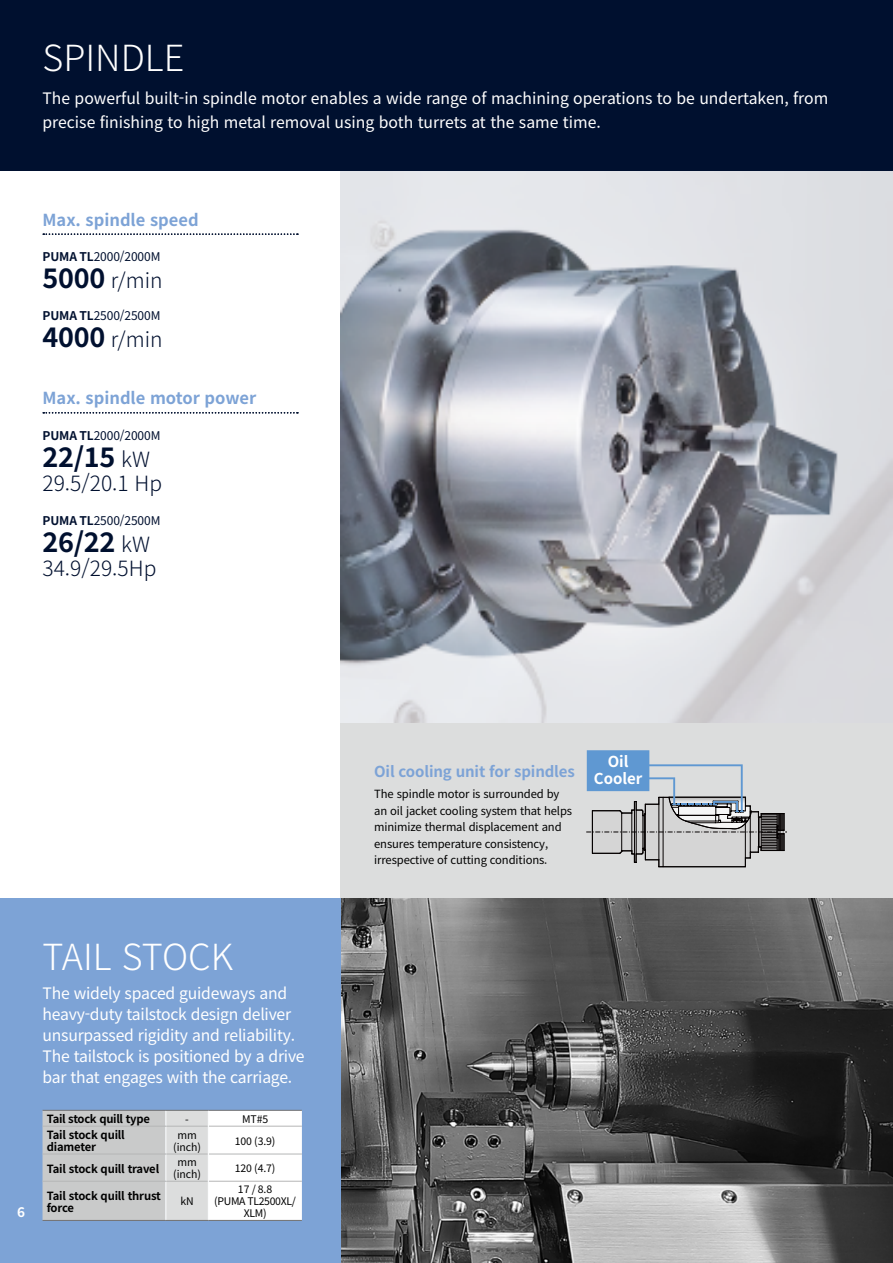
<style>
.page{position:relative;width:893px;height:1263px;background:#fff}
.page>*{position:absolute;margin:0;border:0;box-sizing:border-box;transform-origin:0 0}
.t1{font:300 36px "Noto Sans KR";color:#fff}
.t2{font:700 27px "Noto Sans KR";letter-spacing:-.01em;color:#00102f}
.t3{font:300 21px "Noto Sans KR";color:#00102f}
.t4{font:700 16.5px "Noto Sans KR";color:#7da3d6}
.t5{font:15.75px/21px "Noto Sans KR";letter-spacing:-.015em;color:#fff}
.t6{font:700 15px "Noto Sans KR";letter-spacing:-.01em;color:#7da3d6}
.t7{font:700 15px/16.5px "Noto Sans KR";color:#fff;text-align:center}
.t8{font:700 13.5px "Noto Sans KR";color:#fff}
.t9{font:12px "Noto Sans KR";letter-spacing:-.01em;color:#00102f}
.t10{font:11.25px/16.5px "Noto Sans KR";letter-spacing:-.01em;color:#000}
.t11{font:700 11.25px/12px "Noto Sans KR";letter-spacing:-.015em;color:#000}
.t12{font:10.5px/12px "Noto Sans KR";letter-spacing:-.01em;color:#000;text-align:center}
.t13{font:10.5px/12px "Noto Sans KR";letter-spacing:-.03em;color:#000;text-align:center}
.s1{font-weight:700}
.s2{font-weight:700;font-size:27px}
.s3{font-weight:300;font-size:21px}
</style>
<div class="page">
<img style="left:340px;top:170px;width:553px;height:553px">
<div style="left:0;top:0;width:893px;height:170px;background:#00102f"></div>
<svg style="left:43px;top:233px;width:255px;height:2px"></svg>
<svg style="left:43px;top:412px;width:255px;height:1px"></svg>
<div style="left:340px;top:723px;width:553px;height:176px;background:#dcdddd"></div>
<img style="left:340px;top:899px;width:553px;height:364px">
<div style="left:0;top:899px;width:340px;height:364px;background:#7da3d6"></div>
<svg style="left:43px;top:1111px;width:259px;height:109px;background:#dedfdf"></svg>
<hr style="left:165px;top:1181px;width:1px;height:39px;background:#fff">
<hr style="left:208px;top:1181px;width:1px;height:39px;background:#fff">
<hr style="left:43px;top:1110px;width:123px;height:1px;background:#727171">
<hr style="left:166px;top:1110px;width:42px;height:1px;background:#727171">
<hr style="left:208px;top:1110px;width:94px;height:1px;background:#727171">
<hr style="left:43px;top:1220px;width:123px;height:1px;background:#727171">
<hr style="left:166px;top:1220px;width:42px;height:1px;background:#727171">
<hr style="left:208px;top:1220px;width:94px;height:1px;background:#727171">
<hr style="left:43px;top:1126px;width:123px;height:1px;background:#b5b6b6">
<hr style="left:43px;top:1154px;width:123px;height:1px;background:#b5b6b6">
<hr style="left:43px;top:1181px;width:123px;height:1px;background:#b5b6b6">
<svg style="left:587px;top:750px;width:200px;height:117px"></svg>
<h1 class="t1" style="left:43px;top:38px;width:143px">SPINDLE</h1>
<p class="t5" style="left:43px;top:86px;width:787px;line-height:24px">The powerful built-in spindle motor enables a wide range of machining operations to be undertaken, from precise finishing to high metal removal using both turrets at the same time.</p>
<p class="t4" style="left:43px;top:210px;width:158px">Max. spindle speed</p>
<p class="t9" style="left:43px;top:250px;width:119px"><span class="s1">PUMA TL</span>2000/2000M</p>
<h3 class="t3" style="left:43px;top:269px;width:122px"><span class="s2">5000</span> r/min</h3>
<p class="t9" style="left:43px;top:308px;width:119px"><span class="s1">PUMA TL</span>2500/2500M</p>
<h3 class="t3" style="left:43px;top:327px;width:122px"><span class="s2">4000</span> r/min</h3>
<p class="t4" style="left:43px;top:389px;width:215px">Max. spindle motor power</p>
<p class="t9" style="left:43px;top:429px;width:119px"><span class="s1">PUMA TL</span>2000/2000M</p>
<h2 class="t2" style="left:43px;top:442px;width:109px">22/15 <span class="s3">kW</span></h2>
<h3 class="t3" style="left:43px;top:471px;width:121px">29.5/20.1 Hp</h3>
<p class="t9" style="left:43px;top:514px;width:119px"><span class="s1">PUMA TL</span>2500/2500M</p>
<h2 class="t2" style="left:43px;top:527px;width:109px">26/22 <span class="s3">kW</span></h2>
<h3 class="t3" style="left:43px;top:557px;width:115px">34.9/29.5Hp</h3>
<p class="t8" style="left:17px;top:1205px;width:9px">6</p>
<h1 class="t1" style="left:43px;top:936px;width:192px">TAIL STOCK</h1>
<p class="t5" style="left:43px;top:983px;width:264px">The widely spaced guideways and heavy-duty tailstock design deliver unsurpassed rigidity and reliability.<br>The tailstock is positioned by a drive bar that engages with the carriage.</p>
<p class="t11" style="left:47px;top:1113px;width:105px">Tail stock quill type</p>
<p class="t12" style="left:185px;top:1113px;width:5px">-</p>
<p class="t12" style="left:242px;top:1113px;width:28px">MT#5</p>
<p class="t11" style="left:47px;top:1129px;width:80px">Tail stock quill diameter</p>
<p class="t12" style="left:173px;top:1129px;width:29px">mm (inch)</p>
<p class="t12" style="left:235px;top:1135px;width:42px">100 (3.9)</p>
<p class="t11" style="left:47px;top:1163px;width:114px">Tail stock quill travel</p>
<p class="t12" style="left:173px;top:1156px;width:29px">mm (inch)</p>
<p class="t12" style="left:235px;top:1162px;width:42px">120 (4.7)</p>
<p class="t11" style="left:47px;top:1190px;width:116px">Tail stock quill thrust force</p>
<p class="t12" style="left:180px;top:1196px;width:15px">kN</p>
<p class="t13" style="left:214px;top:1184px;width:83px">17 / 8.8<br>(PUMA TL2500XL/<br>XLM)</p>
<p class="t6" style="left:374px;top:763px;width:202px">Oil cooling unit for spindles</p>
<p class="t10" style="left:374px;top:786px;width:199px">The spindle motor is surrounded by an oil jacket cooling system that helps minimize thermal displacement and ensures temperature consistency, irrespective of cutting conditions.</p>
<p class="t7" style="left:594px;top:754px;width:50px">Oil<br>Cooler</p>
</div>
